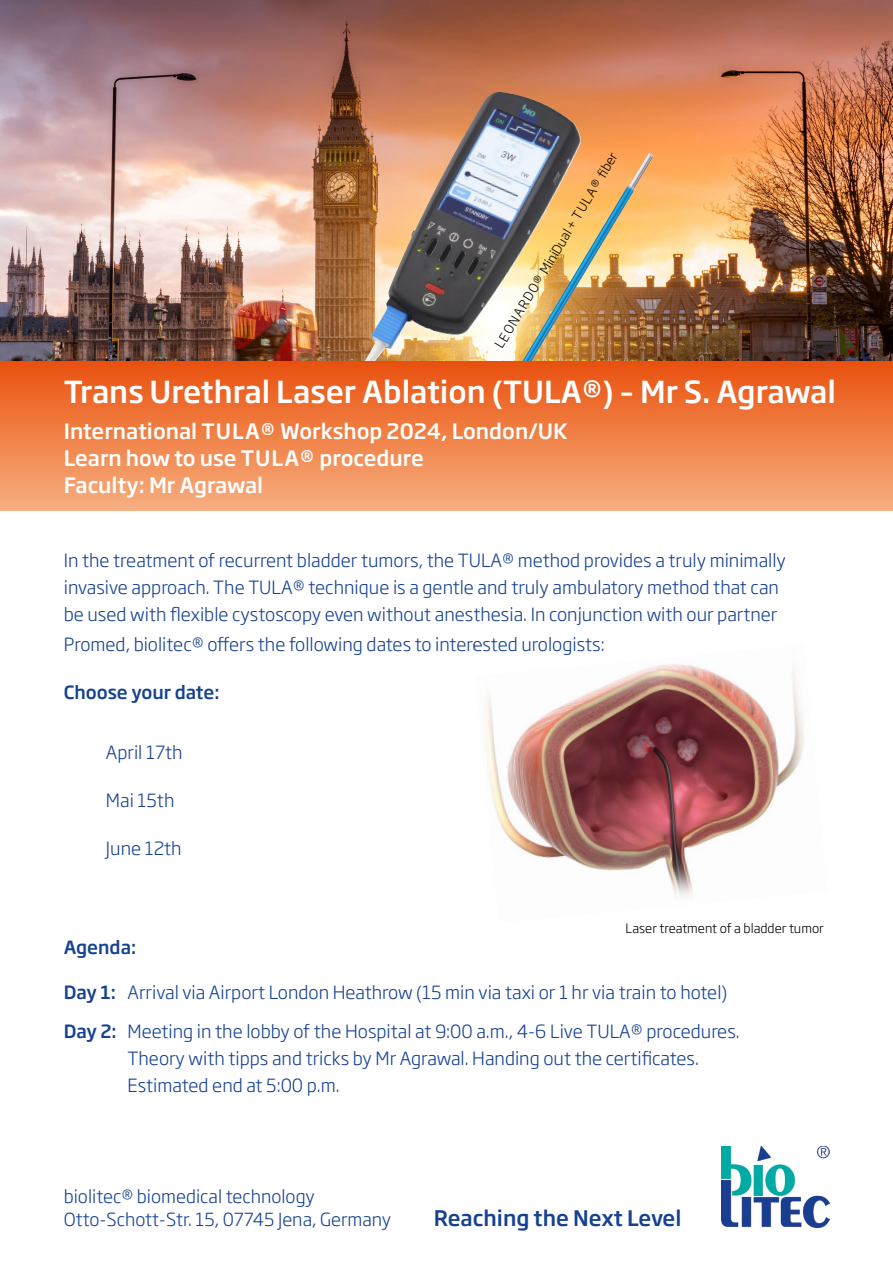
<style>
.page{position:relative;width:893px;height:1263px;background:#fff}
.page>*{position:absolute;margin:0;border:0;box-sizing:border-box;transform-origin:0 0}
.t1{font:500 30px "Soho Gothic Pro";color:#fff}
.t2{font:500 21.15px "Soho Gothic Pro";color:#164291}
.t3{font:500 21px/27px "Soho Gothic Pro";color:#fff}
.t4{font:300 18px/27px "Soho Gothic Pro";color:#164291}
.t5{font:500 18px "Soho Gothic Pro";color:#164291}
.t6{font:300 17.85px/23.4px "Soho Gothic Pro";color:#164291}
.t7{font:300 12.75px "Soho Gothic Pro";color:#000}
.s1{font-weight:500}
</style>
<div class="page">
<img style="left:0;top:0;width:893px;height:361px">
<img style="left:364px;top:92px;width:136px;height:269px">
<img style="left:435px;top:153px;width:219px;height:208px">
<div style="left:0;top:361px;width:893px;height:149px;background:linear-gradient(to bottom,#e9510e,#f7af80)"></div>
<img style="left:485px;top:664px;width:319px;height:234px">
<img style="left:722px;top:1146px;width:107px;height:81px">
<p class="t7" style="left:490px;top:342px;width:227px;rotate:-59deg">LEONARDO® MiniDual + TULA® fi ber</p>
<h1 class="t1" style="left:64px;top:368px;width:774px">Trans Urethral Laser Ablation (TULA®) – Mr S. Agrawal</h1>
<p class="t3" style="left:64px;top:416px;width:505px">International TULA® Workshop 2024, London/UK<br>Learn how to use TULA® procedure<br>Faculty: Mr Agrawal</p>
<p class="t4" style="left:64px;top:546px;width:724px">In the treatment of recurrent bladder tumors, the TULA® method provides a truly minimally invasive approach. The TULA® technique is a gentle and truly ambulatory method that can be used with flexible cystoscopy even without anesthesia. In conjunction with our partner</p>
<p class="t4" style="left:64px;top:630px;width:542px">Promed, biolitec® offers the following dates to interested urologists:</p>
<p class="t5" style="left:64px;top:678px;width:157px">Choose your date:</p>
<p class="t4" style="left:106px;top:738px;width:78px">April 17th</p>
<p class="t4" style="left:106px;top:786px;width:70px">Mai 15th</p>
<p class="t4" style="left:106px;top:834px;width:77px">June 12th</p>
<p class="t7" style="left:626px;top:919px;width:200px">Laser treatment of a bladder tumor</p>
<p class="t5" style="left:64px;top:933px;width:74px">Agenda:</p>
<p class="t4" style="left:64px;top:972px;width:677px;line-height:38.5px"><span class="s1">Day 1:</span> Arrival via Airport London Heathrow (15 min via taxi or 1 hr via train to hotel)<br><span class="s1">Day 2:</span> Meeting in the lobby of the Hospital at 9:00 a.m., 4-6 Live TULA® procedures.</p>
<p class="t4" style="left:128px;top:1043px;width:573px">Theory with tipps and tricks by Mr Agrawal. Handing out the certificates.<br>Estimated end at 5:00 p.m.</p>
<p class="t6" style="left:64px;top:1183px;width:329px">biolitec® biomedical technology<br>Otto-Schott-Str. 15, 07745 Jena, Germany</p>
<p class="t2" style="left:434px;top:1202px;width:249px">Reaching the Next Level</p>
</div>
